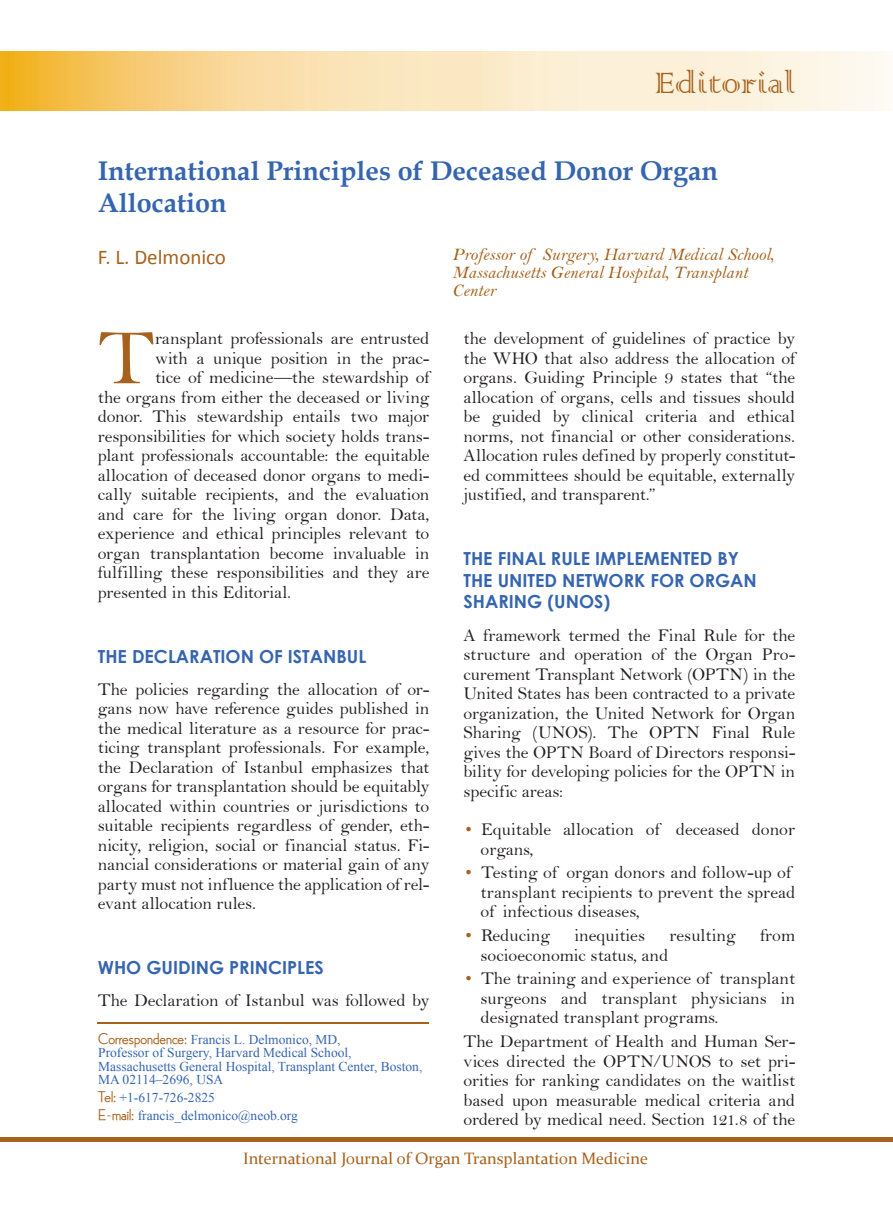
<style>
.page{position:relative;width:893px;height:1212px;background:#fff}
.page>*{position:absolute;margin:0;border:0;box-sizing:border-box;transform-origin:0 0}
.Body_first_Para{font:79.65px "Bell";color:#a6611c}
.Type{font:39px "Colonna";color:#a6611c}
.t1{font:700 27px/32.4px "Book Antiqua";color:#3665b0}
.Authors{font:21px "Calibri";color:#a6611c}
.Body{font:18px/19.5px "Bell";color:#231f20;text-align:justify}
.Body_first_Para-2{font:18px "Bell";letter-spacing:-.01em;color:#231f20}
.Heading{font:700 18px/21.6px "Century Gothic";color:#3665b0}
.Affiliation{font:18px/18px "Bell MT Italic";color:#a6611c}
.t2{font:16.5px "Constantia";color:#a6611c}
.Corespondence{font:13.5px/13.5px "Times New Roman";color:#3665b0}
.s1{color:#a6611c}
.s2{font-family:"Bennie Goethe SH";font-size:15px;color:#a6611c}
</style>
<div class="page">
<div style="left:0;top:1137px;width:893px;height:5px;background:#a6611c"></div>
<img style="left:0;top:52px;width:883px;height:59px">
<hr style="left:97px;top:1022px;width:332px;height:2px;background:#a6611c">
<p class="Type" style="left:655px;top:57px;width:142px">Editorial</p>
<p class="t1" style="left:98px;top:154px;width:622px">International Principles of Deceased Donor Organ<br>Allocation</p>
<p class="Authors" style="left:98px;top:244px;width:130px">F. L. Delmonico</p>
<p class="Affiliation" style="left:452px;top:246px;width:323px">Professor of Surgery, Harvard Medical School,<br>Massachusetts General Hospital, Transplant<br>Center</p>
<p class="Body_first_Para" style="left:98px;top:310px;width:59px">T</p>
<p class="Body_first_Para-2" style="left:155px;top:328px;width:276px">ransplant professionals are entrusted</p>
<p class="Body" style="left:463px;top:329px;width:333px">the development of guidelines of practice by the WHO that also address the allocation of organs. Guiding Principle 9 states that “the allocation of organs, cells and tissues should be guided by clinical criteria and ethical norms, not financial or other considerations.<br>Allocation rules defined by properly constitut&shy;ed committees should be equitable, externally justified, and transparent.”</p>
<p class="Body_first_Para-2" style="left:155px;top:347px;width:276px">with a unique position in the prac-</p>
<p class="Body_first_Para-2" style="left:155px;top:367px;width:276px">tice of medicine—the stewardship of</p>
<p class="Body_first_Para-2" style="left:98px;top:386px;width:333px">the organs from either the deceased or living</p>
<p class="Body_first_Para-2" style="left:98px;top:406px;width:333px">donor. This stewardship entails two major</p>
<p class="Body_first_Para-2" style="left:98px;top:425px;width:333px">responsibilities for which society holds trans-</p>
<p class="Body_first_Para-2" style="left:98px;top:445px;width:333px">plant professionals accountable: the equitable</p>
<p class="Body_first_Para-2" style="left:98px;top:464px;width:333px">allocation of deceased donor organs to medi-</p>
<p class="Body_first_Para-2" style="left:98px;top:484px;width:333px">cally suitable recipients, and the evaluation</p>
<p class="Body_first_Para-2" style="left:98px;top:503px;width:333px">and care for the living organ donor. Data,</p>
<p class="Body_first_Para-2" style="left:98px;top:523px;width:333px">experience and ethical principles relevant to</p>
<p class="Body_first_Para-2" style="left:98px;top:542px;width:333px">organ transplantation become invaluable in</p>
<p class="Body_first_Para-2" style="left:98px;top:562px;width:333px">fulfilling these responsibilities and they are</p>
<p class="Body_first_Para-2" style="left:98px;top:581px;width:195px">presented in this Editorial.</p>
<p class="Heading" style="left:463px;top:547px;width:295px">THE FINAL RULE IMPLEMENTED BY<br>THE UNITED NETWORK FOR ORGAN<br>SHARING (UNOS)</p>
<p class="Body" style="left:463px;top:625px;width:333px">A framework termed the Final Rule for the structure and operation of the Organ Pro&shy;curement Transplant Network (OPTN) in the United States has been contracted to a private organization, the United Network for Organ Sharing (UNOS). The OPTN Final Rule gives the OPTN Board of Directors responsi&shy;bility for developing policies for the OPTN in specific areas:</p>
<p class="Body" style="left:480px;top:819px;width:316px;text-indent:-15px"><span class="s1">•</span> Equitable allocation of deceased donor organs,</p>
<p class="Body" style="left:480px;top:863px;width:316px;text-align:left;text-indent:-15px"><span class="s1">•</span> Testing of organ donors and follow-up of transplant recipients to prevent the spread of infectious diseases,</p>
<p class="Body" style="left:466px;top:925px;width:86px"><span class="s1">•</span> Reducing</p>
<p class="Body" style="left:574px;top:925px;width:72px">inequities</p>
<p class="Body" style="left:669px;top:925px;width:68px">resulting</p>
<p class="Body" style="left:760px;top:925px;width:37px">from</p>
<p class="Body" style="left:480px;top:945px;width:189px">socioeconomic status, and</p>
<p class="Body" style="left:480px;top:969px;width:316px;text-indent:-15px"><span class="s1">•</span> The training and experience of transplant surgeons and transplant physicians in designated transplant programs.</p>
<p class="Body" style="left:463px;top:1031px;width:333px">The Department of Health and Human Ser&shy;vices directed the OPTN/UNOS to set pri&shy;orities for ranking candidates on the waitlist based upon measurable medical criteria and ordered by medical need. Section 121.8 of the</p>
<p class="Heading" style="left:98px;top:645px;width:270px">THE DECLARATION OF ISTANBUL</p>
<p class="Body" style="left:98px;top:679px;width:333px">The policies regarding the allocation of or&shy;gans now have reference guides published in the medical literature as a resource for prac&shy;ticing transplant professionals. For example, the Declaration of Istanbul emphasizes that organs for transplantation should be equitably allocated within countries or jurisdictions to suitable recipients regardless of gender, eth&shy;nicity, religion, social or financial status. Fi&shy;nancial considerations or material gain of any party must not influence the application of rel&shy;evant allocation rules.</p>
<p class="Heading" style="left:98px;top:956px;width:228px">WHO GUIDING PRINCIPLES</p>
<p class="Body" style="left:98px;top:991px;width:333px">The Declaration of Istanbul was followed by</p>
<p class="Corespondence" style="left:98px;top:1032px;width:326px"><span class="s2">Correspondence:</span> Francis L. Delmonico, MD,<br>Professor of Surgery, Harvard Medical School, Massachusetts General Hospital, Transplant Center, Boston, MA 02114–2696, USA</p>
<p class="Corespondence" style="left:98px;top:1090px;width:118px"><span class="s2">Tel:</span> +1-617-726-2825</p>
<p class="Corespondence" style="left:98px;top:1108px;width:201px"><span class="s2">E-mail:</span> francis_delmonico@neob.org</p>
<p class="t2" style="left:243px;top:1147px;width:406px">International Journal of Organ Transplantation Medicine</p>
</div>
